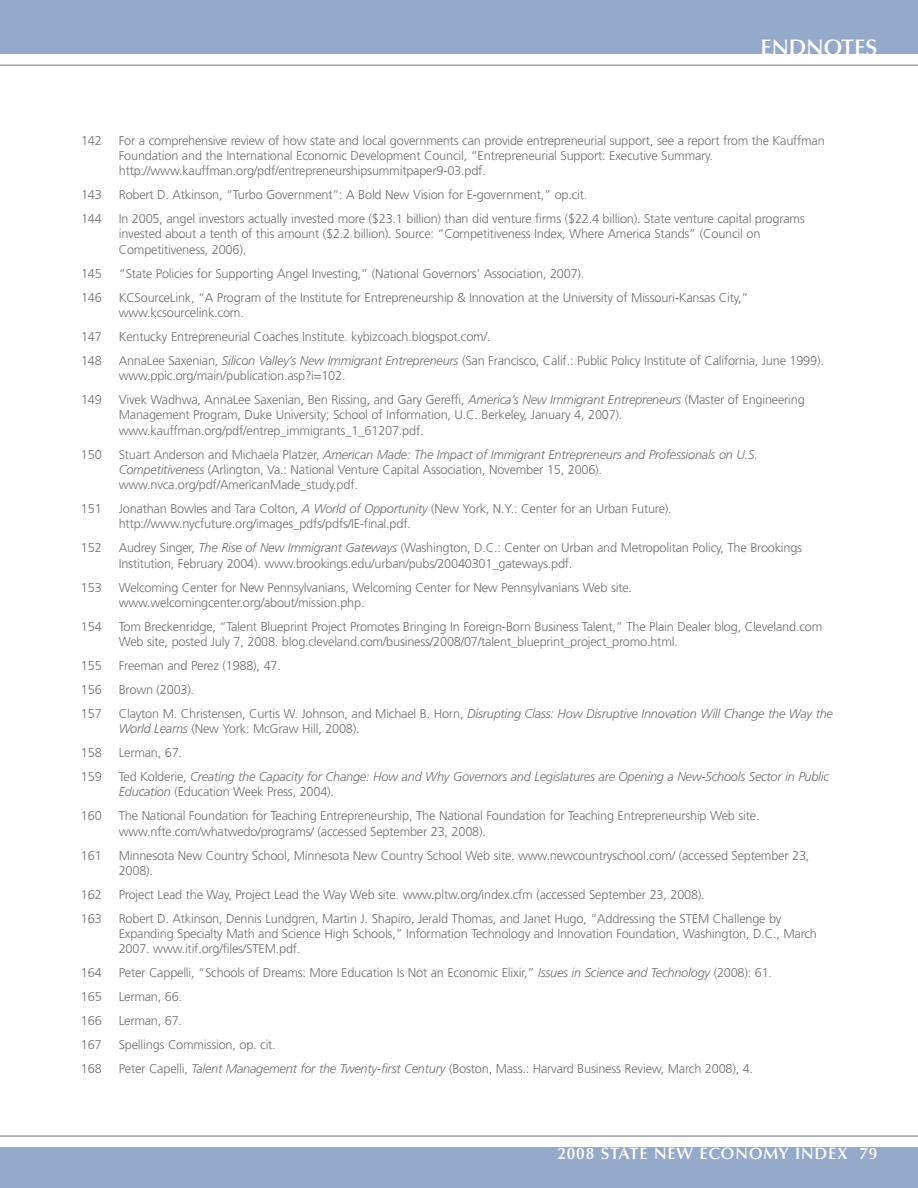
<style>
.page{position:relative;width:918px;height:1188px;background:#fff}
.page>*{position:absolute;margin:0;border:0;box-sizing:border-box;transform-origin:0 0}
.t1{font:600 22.5px "Optima";color:#fff}
.t2{font:600 16.5px "Optima";letter-spacing:.05em;color:#fff}
.t3{font:300 12.75px/15.3px "Frutiger";letter-spacing:-.015em;color:#717073}
.t4{font:italic 300 12.75px/15.3px "Frutiger";letter-spacing:-.015em;color:#717073}
.s1{font-style:italic}
.s2{font-style:normal}
</style>
<div class="page">
<div style="left:0;top:1148px;width:918px;height:40px;background:#95a9ca"></div>
<div style="left:0;top:0;width:918px;height:54px;background:#95a9ca"></div>
<hr style="left:0;top:65px;width:918px;height:1px;background:#717073">
<hr style="left:0;top:1136px;width:918px;height:1px;background:#717073">
<h1 class="t1" style="left:761px;top:38px;width:118px">ENDNOTES</h1>
<p class="t3" style="left:81px;top:133px;width:22px">142</p>
<p class="t3" style="left:119px;top:133px;width:707px">For a comprehensive review of how state and local governments can provide entrepreneurial support, see a report from the Kauffman<br>Foundation and the International Economic Development Council, “Entrepreneurial Support: Executive Summary. http://www.kauffman.org/pdf/entrepreneurshipsummitpaper9-03.pdf.</p>
<p class="t3" style="left:81px;top:188px;width:22px">143</p>
<p class="t3" style="left:119px;top:188px;width:470px">Robert D. Atkinson, “Turbo Government”: A Bold New Vision for E-government,” op.cit.</p>
<p class="t3" style="left:81px;top:212px;width:22px">144</p>
<p class="t3" style="left:119px;top:212px;width:688px">In 2005, angel investors actually invested more ($23.1 billion) than did venture firms ($22.4 billion). State venture capital programs invested about a tenth of this amount ($2.2 billion). Source: “Competitiveness Index, Where America Stands” (Council on<br>Competitiveness, 2006).</p>
<p class="t3" style="left:81px;top:267px;width:22px">145</p>
<p class="t3" style="left:119px;top:267px;width:467px">“State Policies for Supporting Angel Investing,” (National Governors’ Association, 2007).</p>
<p class="t3" style="left:81px;top:290px;width:22px">146</p>
<p class="t3" style="left:119px;top:290px;width:631px">KCSourceLink, “A Program of the Institute for Entrepreneurship &amp; Innovation at the University of Missouri-Kansas City,” www.kcsourcelink.com.</p>
<p class="t3" style="left:81px;top:330px;width:22px">147</p>
<p class="t3" style="left:119px;top:330px;width:373px">Kentucky Entrepreneurial Coaches Institute. kybizcoach.blogspot.com/.</p>
<p class="t3" style="left:81px;top:354px;width:22px">148</p>
<p class="t3" style="left:119px;top:354px;width:707px">AnnaLee Saxenian, <span class="s1">Silicon Valley’s New Immigrant Entrepreneurs</span> (San Francisco, Calif.: Public Policy Institute of California, June 1999). www.ppic.org/main/publication.asp?i=102.</p>
<p class="t3" style="left:81px;top:393px;width:22px">149</p>
<p class="t3" style="left:119px;top:393px;width:688px">Vivek Wadhwa, AnnaLee Saxenian, Ben Rissing, and Gary Gereffi, <span class="s1">America’s New Immigrant Entrepreneurs</span> (Master of Engineering<br>Management Program, Duke University; School of Information, U.C. Berkeley, January 4, 2007). www.kauffman.org/pdf/entrep_immigrants_1_61207.pdf.</p>
<p class="t3" style="left:81px;top:447px;width:22px">150</p>
<p class="t3" style="left:119px;top:447px;width:641px">Stuart Anderson and Michaela Platzer, <span class="s1">American Made: The Impact of Immigrant Entrepreneurs and Professionals on U.S.<br>Competitiveness</span> (Arlington, Va.: National Venture Capital Association, November 15, 2006). www.nvca.org/pdf/AmericanMade_study.pdf.</p>
<p class="t3" style="left:81px;top:502px;width:22px">151</p>
<p class="t3" style="left:119px;top:502px;width:554px">Jonathan Bowles and Tara Colton, <span class="s1">A World of Opportunity</span> (New York, N.Y.: Center for an Urban Future). http://www.nycfuture.org/images_pdfs/pdfs/IE-final.pdf.</p>
<p class="t3" style="left:81px;top:541px;width:22px">152</p>
<p class="t3" style="left:119px;top:541px;width:685px">Audrey Singer, <span class="s1">The Rise of New Immigrant Gateways</span> (Washington, D.C.: Center on Urban and Metropolitan Policy, The Brookings<br>Institution, February 2004). www.brookings.edu/urban/pubs/20040301_gateways.pdf.</p>
<p class="t3" style="left:81px;top:580px;width:22px">153</p>
<p class="t3" style="left:119px;top:580px;width:515px">Welcoming Center for New Pennsylvanians, Welcoming Center for New Pennsylvanians Web site. www.welcomingcenter.org/about/mission.php.</p>
<p class="t3" style="left:81px;top:620px;width:22px">154</p>
<p class="t3" style="left:119px;top:620px;width:705px">Tom Breckenridge, “Talent Blueprint Project Promotes Bringing In Foreign-Born Business Talent,” The Plain Dealer blog, Cleveland.com<br>Web site, posted July 7, 2008. blog.cleveland.com/business/2008/07/talent_blueprint_project_promo.html.</p>
<p class="t3" style="left:81px;top:659px;width:22px">155</p>
<p class="t3" style="left:119px;top:659px;width:164px">Freeman and Perez (1988), 47.</p>
<p class="t3" style="left:81px;top:683px;width:22px">156</p>
<p class="t3" style="left:119px;top:683px;width:77px">Brown (2003).</p>
<p class="t3" style="left:81px;top:707px;width:22px">157</p>
<p class="t3" style="left:119px;top:707px;width:716px">Clayton M. Christensen, Curtis W. Johnson, and Michael B. Horn, <span class="s1">Disrupting Class: How Disruptive Innovation Will Change the Way the<br>World Learns</span> (New York: McGraw Hill, 2008).</p>
<p class="t3" style="left:81px;top:746px;width:22px">158</p>
<p class="t3" style="left:119px;top:746px;width:65px">Lerman, 67.</p>
<p class="t3" style="left:81px;top:770px;width:22px">159</p>
<p class="t4" style="left:119px;top:770px;width:712px"><span class="s2">Ted Kolderie,</span> Creating the Capacity for Change: How and Why Governors and Legislatures are Opening a New-Schools Sector in Public<br>Education <span class="s2">(Education Week Press, 2004).</span></p>
<p class="t3" style="left:81px;top:809px;width:22px">160</p>
<p class="t3" style="left:119px;top:809px;width:642px">The National Foundation for Teaching Entrepreneurship, The National Foundation for Teaching Entrepreneurship Web site. www.nfte.com/whatwedo/programs/ (accessed September 23, 2008).</p>
<p class="t3" style="left:81px;top:849px;width:22px">161</p>
<p class="t3" style="left:119px;top:849px;width:692px">Minnesota New Country School, Minnesota New Country School Web site. www.newcountryschool.com/ (accessed September 23,<br>2008).</p>
<p class="t3" style="left:81px;top:888px;width:22px">162</p>
<p class="t3" style="left:119px;top:888px;width:588px">Project Lead the Way, Project Lead the Way Web site. www.pltw.org/index.cfm (accessed September 23, 2008).</p>
<p class="t3" style="left:81px;top:912px;width:22px">163</p>
<p class="t3" style="left:119px;top:912px;width:700px">Robert D. Atkinson, Dennis Lundgren, Martin J. Shapiro, Jerald Thomas, and Janet Hugo, “Addressing the STEM Challenge by<br>Expanding Specialty Math and Science High Schools,” Information Technology and Innovation Foundation, Washington, D.C., March<br>2007. www.itif.org/files/STEM.pdf.</p>
<p class="t3" style="left:81px;top:966px;width:22px">164</p>
<p class="t3" style="left:119px;top:966px;width:655px">Peter Cappelli, “Schools of Dreams: More Education Is Not an Economic Elixir,” <span class="s1">Issues in Science and Technology</span> (2008): 61.</p>
<p class="t3" style="left:81px;top:990px;width:22px">165</p>
<p class="t3" style="left:119px;top:990px;width:65px">Lerman, 66.</p>
<p class="t3" style="left:81px;top:1014px;width:22px">166</p>
<p class="t3" style="left:119px;top:1014px;width:65px">Lerman, 67.</p>
<p class="t3" style="left:81px;top:1038px;width:22px">167</p>
<p class="t3" style="left:119px;top:1038px;width:159px">Spellings Commission, op. cit.</p>
<p class="t3" style="left:81px;top:1062px;width:22px">168</p>
<p class="t3" style="left:119px;top:1062px;width:636px">Peter Capelli, <span class="s1">Talent Management for the Twenty-first Century</span> (Boston, Mass.: Harvard Business Review, March 2008), 4.</p>
<p class="t2" style="left:557px;top:1146px;width:321px">2008 STATE NEW ECONOMY INDEX 79</p>
</div>
